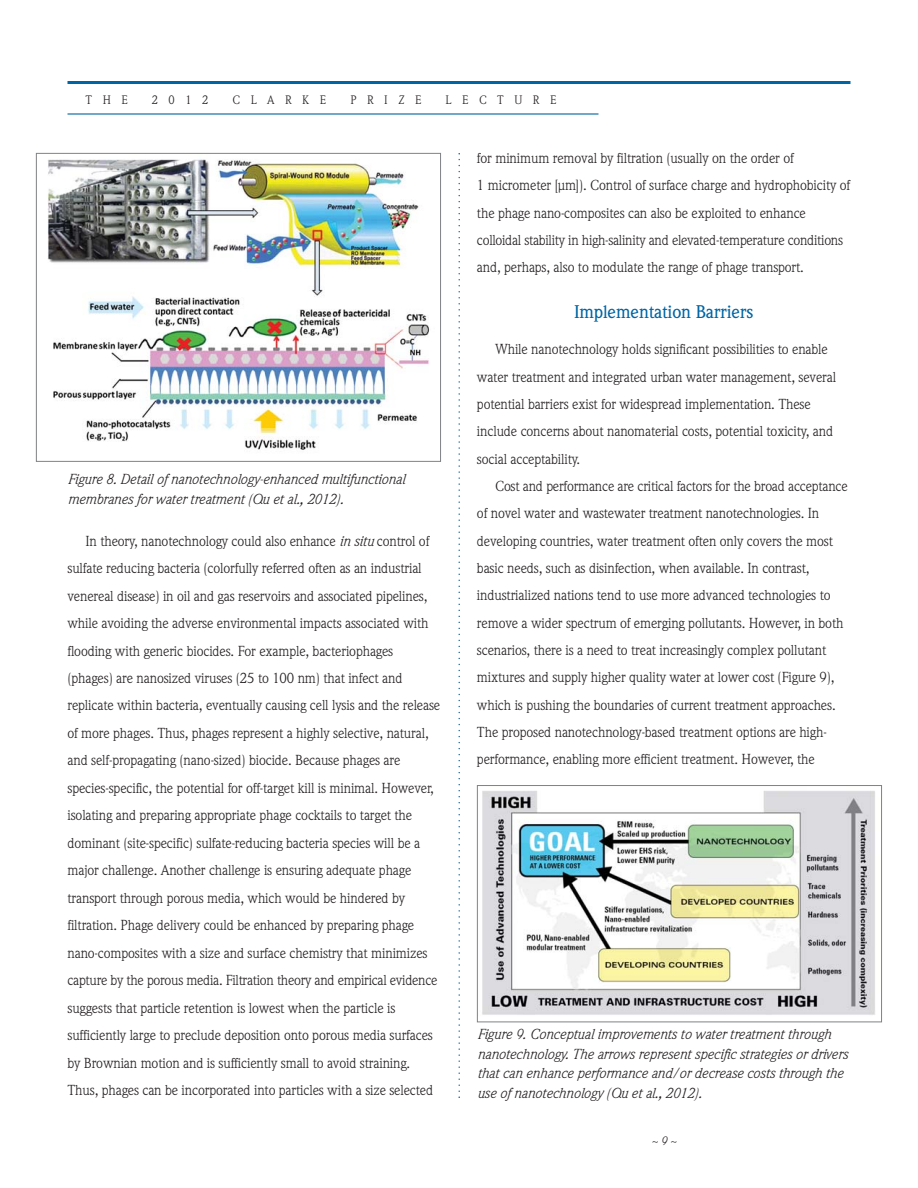
<style>
.page{position:relative;width:918px;height:1188px;background:#fff}
.page>*{position:absolute;margin:0;border:0;box-sizing:border-box;transform-origin:0 0}
.t1{font:500 18px "Weidemann";letter-spacing:-.01em;color:#0065a4}
.t2{font:14.25px/27.5px "Weidemann";letter-spacing:-.01em;color:#231f20}
.t3{font:italic 14.25px/19.5px "Weidemann";letter-spacing:-.01em;color:#231f20}
.t4{font:12px "Weidemann";letter-spacing:.875em;color:#231f20}
.t5{font:italic 12px "Weidemann";color:#231f20}
.s1{font-style:italic}
</style>
<div class="page">
<hr style="left:68px;top:81px;width:782px;height:3px;background:#0065a4">
<hr style="left:68px;top:113px;width:530px;height:2px;background:#0065a4">
<svg style="left:458px;top:153px;width:2px;height:945px"></svg>
<img style="left:47px;top:159px;width:383px;height:291px">
<div style="left:36px;top:153px;width:405px;height:309px;border:1px solid #808285"></div>
<img style="left:482px;top:791px;width:393px;height:224px">
<div style="left:477px;top:785px;width:405px;height:237px;border:1px solid #808285"></div>
<p class="t4" style="left:86px;top:95px;width:44px">THE</p>
<p class="t4" style="left:152px;top:95px;width:58px">2012</p>
<p class="t4" style="left:232px;top:95px;width:95px">CLARKE</p>
<p class="t4" style="left:350px;top:95px;width:73px">PRIZE</p>
<p class="t4" style="left:446px;top:95px;width:112px">LECTURE</p>
<p class="t3" style="left:68px;top:471px;width:339px">Figure 8. Detail of nanotechnology-enhanced multifunctional membranes for water treatment (Qu et al., 2012).</p>
<p class="t2" style="left:67px;top:528px;width:374px;text-indent:18px">In theory, nanotechnology could also enhance <span class="s1">in situ</span> control of sulfate reducing bacteria (colorfully referred often as an industrial venereal disease) in oil and gas reservoirs and associated pipelines, while avoiding the adverse environmental impacts associated with flooding with generic biocides. For example, bacteriophages (phages) are nanosized viruses (25 to 100 nm) that infect and replicate within bacteria, eventually causing cell lysis and the release of more phages. Thus, phages represent a highly selective, natural, and self-propagating (nano-sized) biocide. Because phages are species-specific, the potential for off-target kill is minimal. However, isolating and preparing appropriate phage cocktails to target the dominant (site-specific) sulfate-reducing bacteria species will be a major challenge. Another challenge is ensuring adequate phage transport through porous media, which would be hindered by filtration. Phage delivery could be enhanced by preparing phage nano-composites with a size and surface chemistry that minimizes capture by the porous media. Filtration theory and empirical evidence suggests that particle retention is lowest when the particle is sufficiently large to preclude deposition onto porous media surfaces by Brownian motion and is sufficiently small to avoid straining.<br>Thus, phages can be incorporated into particles with a size selected</p>
<p class="t2" style="left:477px;top:146px;width:375px">for minimum removal by filtration (usually on the order of<br>1 micrometer [µm]). Control of surface charge and hydrophobicity of the phage nano-composites can also be exploited to enhance colloidal stability in high-salinity and elevated-temperature conditions and, perhaps, also to modulate the range of phage transport.</p>
<p class="t1" style="left:574px;top:305px;width:181px">Implementation Barriers</p>
<p class="t2" style="left:495px;top:337px;width:334px">While nanotechnology holds significant possibilities to enable</p>
<p class="t2" style="left:477px;top:364px;width:361px">water treatment and integrated urban water management, several</p>
<p class="t2" style="left:477px;top:391px;width:335px">potential barriers exist for widespread implementation. These</p>
<p class="t2" style="left:477px;top:419px;width:358px">include concerns about nanomaterial costs, potential toxicity, and</p>
<p class="t2" style="left:477px;top:446px;width:105px">social acceptability.</p>
<p class="t2" style="left:495px;top:474px;width:354px">Cost and performance are critical factors for the broad acceptance</p>
<p class="t2" style="left:477px;top:501px;width:344px">of novel water and wastewater treatment nanotechnologies. In</p>
<p class="t2" style="left:477px;top:528px;width:357px">developing countries, water treatment often only covers the most</p>
<p class="t2" style="left:477px;top:556px;width:334px">basic needs, such as disinfection, when available. In contrast,</p>
<p class="t2" style="left:477px;top:583px;width:355px">industrialized nations tend to use more advanced technologies to</p>
<p class="t2" style="left:477px;top:610px;width:368px">remove a wider spectrum of emerging pollutants. However, in both</p>
<p class="t2" style="left:477px;top:638px;width:351px">scenarios, there is a need to treat increasingly complex pollutant</p>
<p class="t2" style="left:477px;top:665px;width:359px">mixtures and supply higher quality water at lower cost (Figure 9),</p>
<p class="t2" style="left:477px;top:692px;width:360px">which is pushing the boundaries of current treatment approaches.</p>
<p class="t2" style="left:477px;top:720px;width:351px">The proposed nanotechnology-based treatment options are high-</p>
<p class="t2" style="left:477px;top:747px;width:339px">performance, enabling more efficient treatment. However, the</p>
<p class="t3" style="left:477px;top:1026px;width:372px">Figure 9. Conceptual improvements to water treatment through nanotechnology. The arrows represent specific strategies or drivers that can enhance performance and/or decrease costs through the use of nanotechnology (Qu et al., 2012).</p>
<p class="t5" style="left:651px;top:1136px;width:28px">~ 9 ~</p>
</div>
